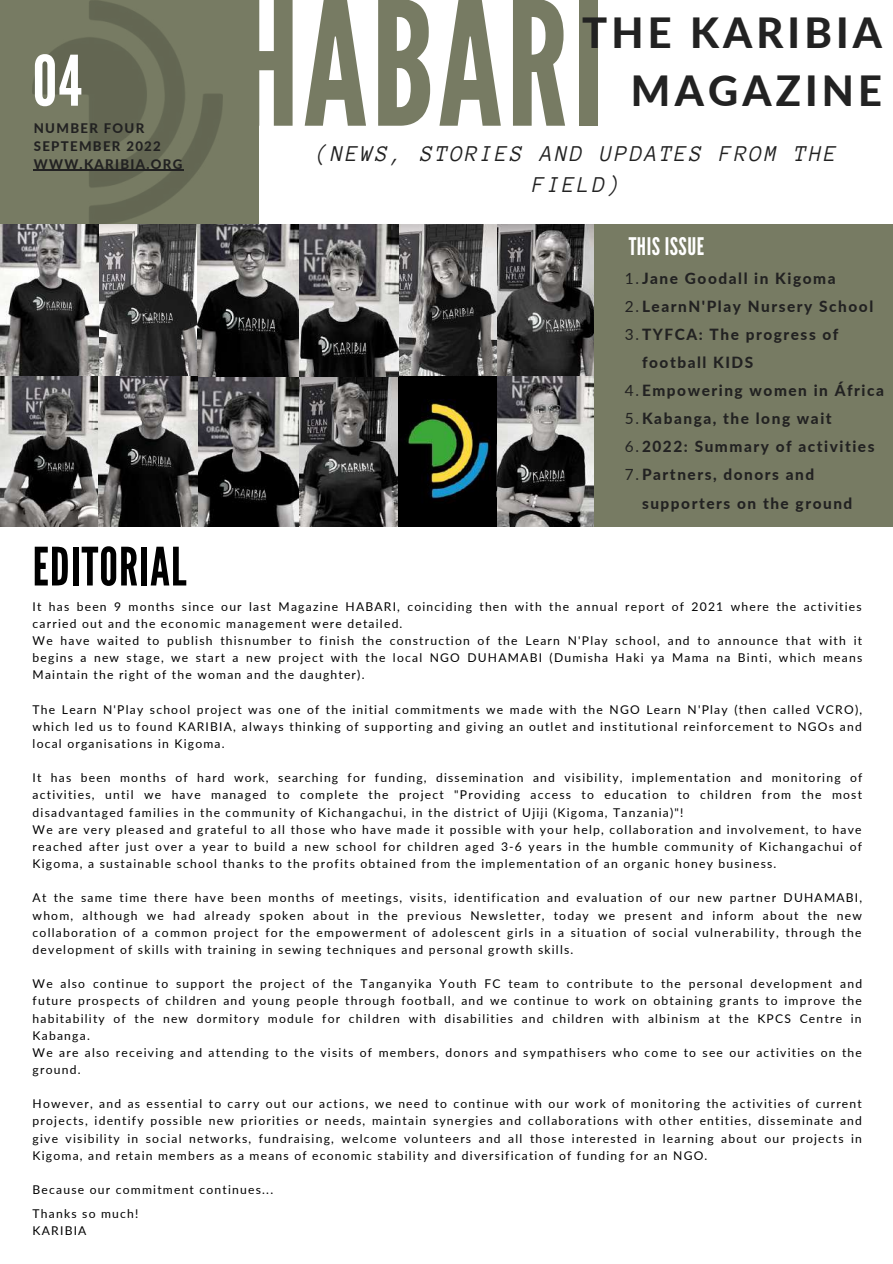
<style>
.page{position:relative;width:893px;height:1264px;background:#fff}
.page>*{position:absolute;margin:0;border:0;box-sizing:border-box;transform-origin:0 0}
.t1{font:173.1px "League Gothic";letter-spacing:.02em;color:#777b63}
.t2{font:69.45px "League Gothic";color:#fff}
.t3{font:52.8px "League Gothic";letter-spacing:.02em;color:#000}
.t4{font:800 41.55px/57.3px "Lato";letter-spacing:.1em;color:#222;text-align:right}
.t5{font:24.15px "League Gothic";letter-spacing:.02em;color:#fff}
.t6{font:italic 23.1px/31.5px "Anonymous Pro";letter-spacing:.1em;color:#222;text-align:center}
.t7{font:800 15.45px "Lato";letter-spacing:.1em;color:#222}
.t8{font:800 13.2px/18px "Lato";letter-spacing:.1em;color:#222}
.t9{font:12.15px/17.1px "Lato";letter-spacing:.1em;color:#000}
.s1{font-weight:400}
</style>
<div class="page">
<img style="left:298px;top:224px;width:296px;height:303px">
<svg style="left:0;top:0;width:259px;height:225px;background:#70745d"></svg>
<div style="left:594px;top:224px;width:298px;height:303px;background:#777b63"></div>
<svg style="left:99px;top:224px;width:99px;height:152px;background:#5a5959"></svg>
<svg style="left:0;top:224px;width:99px;height:152px;background:#6b6a6a"></svg>
<svg style="left:198px;top:376px;width:100px;height:151px;background:#4f4e4f"></svg>
<svg style="left:0;top:376px;width:99px;height:151px;background:#6a6968"></svg>
<svg style="left:198px;top:224px;width:100px;height:152px;background:#4e4e4d"></svg>
<svg style="left:99px;top:376px;width:99px;height:151px;background:#585756"></svg>
<hr style="left:34px;top:170px;width:150px;height:1px;background:#222">
<h2 class="t2" style="left:33px;top:41px;width:51px">04</h2>
<p class="t8" style="left:34px;top:119px;width:150px">NUMBER FOUR<br>SEPTEMBER 2022<br>WWW.KARIBIA.ORG</p>
<h3 class="t3" style="left:33px;top:536px;width:155px">EDITORIAL</h3>
<h1 class="t1" style="left:234px;top:-36px;width:372px">HABARI</h1>
<h3 class="t6" style="left:316px;top:137px;width:522px">(NEWS, STORIES AND UPDATES FROM THE<br>FIELD)</h3>
<h3 class="t4" style="left:582px;top:4px;width:301px">THE KARIBIA<br>MAGAZINE</h3>
<h3 class="t5" style="left:628px;top:233px;width:77px">THIS ISSUE</h3>
<p class="t7" style="left:624px;top:268px;width:212px"><span class="s1">1.</span>Jane Goodall in Kigoma</p>
<p class="t7" style="left:624px;top:296px;width:250px"><span class="s1">2.</span>LearnN'Play Nursery School</p>
<p class="t7" style="left:624px;top:324px;width:215px"><span class="s1">3.</span>TYFCA: The progress of</p>
<p class="t7" style="left:642px;top:353px;width:113px">football KIDS</p>
<p class="t7" style="left:624px;top:381px;width:260px"><span class="s1">4.</span>Empowering women in África</p>
<p class="t7" style="left:624px;top:409px;width:208px"><span class="s1">5.</span>Kabanga, the long wait</p>
<p class="t7" style="left:624px;top:437px;width:251px"><span class="s1">6.</span>2022: Summary of activities</p>
<p class="t7" style="left:624px;top:465px;width:191px"><span class="s1">7.</span>Partners, donors and</p>
<p class="t7" style="left:642px;top:493px;width:212px">supporters on the ground</p>
<p class="t9" style="left:33px;top:597px;width:831px">It has been 9 months since our last Magazine HABARI, coinciding then with the annual report of 2021 where the activities carried out and the economic management were detailed.<br>We have waited to publish thisnumber to finish the construction of the Learn N'Play school, and to announce that with it begins a new stage, we start a new project with the local NGO DUHAMABI (Dumisha Haki ya Mama na Binti, which means Maintain the right of the woman and the daughter).</p>
<p class="t9" style="left:33px;top:700px;width:831px;text-align:justify">The Learn N'Play school project was one of the initial commitments we made with the NGO Learn N'Play (then called VCRO), which led us to found KARIBIA, always thinking of supporting and giving an outlet and institutional reinforcement to NGOs and local organisations in Kigoma.</p>
<p class="t9" style="left:33px;top:769px;width:831px">It has been months of hard work, searching for funding, dissemination and visibility, implementation and monitoring of activities, until we have managed to complete the project "Providing access to education to children from the most disadvantaged families in the community of Kichangachui, in the district of Ujiji (Kigoma, Tanzania)"!<br>We are very pleased and grateful to all those who have made it possible with your help, collaboration and involvement, to have reached after just over a year to build a new school for children aged 3-6 years in the humble community of Kichangachui of Kigoma, a sustainable school thanks to the profits obtained from the implementation of an organic honey business.</p>
<p class="t9" style="left:33px;top:889px;width:831px;text-align:justify">At the same time there have been months of meetings, visits, identification and evaluation of our new partner DUHAMABI, whom, although we had already spoken about in the previous Newsletter, today we present and inform about the new collaboration of a common project for the empowerment of adolescent girls in a situation of social vulnerability, through the development of skills with training in sewing techniques and personal growth skills.</p>
<p class="t9" style="left:33px;top:974px;width:830px">We also continue to support the project of the Tanganyika Youth FC team to contribute to the personal development and future prospects of children and young people through football, and we continue to work on obtaining grants to improve the habitability of the new dormitory module for children with disabilities and children with albinism at the KPCS Centre in Kabanga.<br>We are also receiving and attending to the visits of members, donors and sympathisers who come to see our activities on the ground.</p>
<p class="t9" style="left:33px;top:1094px;width:830px;text-align:justify">However, and as essential to carry out our actions, we need to continue with our work of monitoring the activities of current projects, identify possible new priorities or needs, maintain synergies and collaborations with other entities, disseminate and give visibility in social networks, fundraising, welcome volunteers and all those interested in learning about our projects in Kigoma, and retain members as a means of economic stability and diversification of funding for an NGO.</p>
<p class="t9" style="left:33px;top:1180px;width:242px">Because our commitment continues...</p>
<p class="t9" style="left:33px;top:1204px;width:107px">Thanks so much!<br>KARIBIA</p>
</div>
